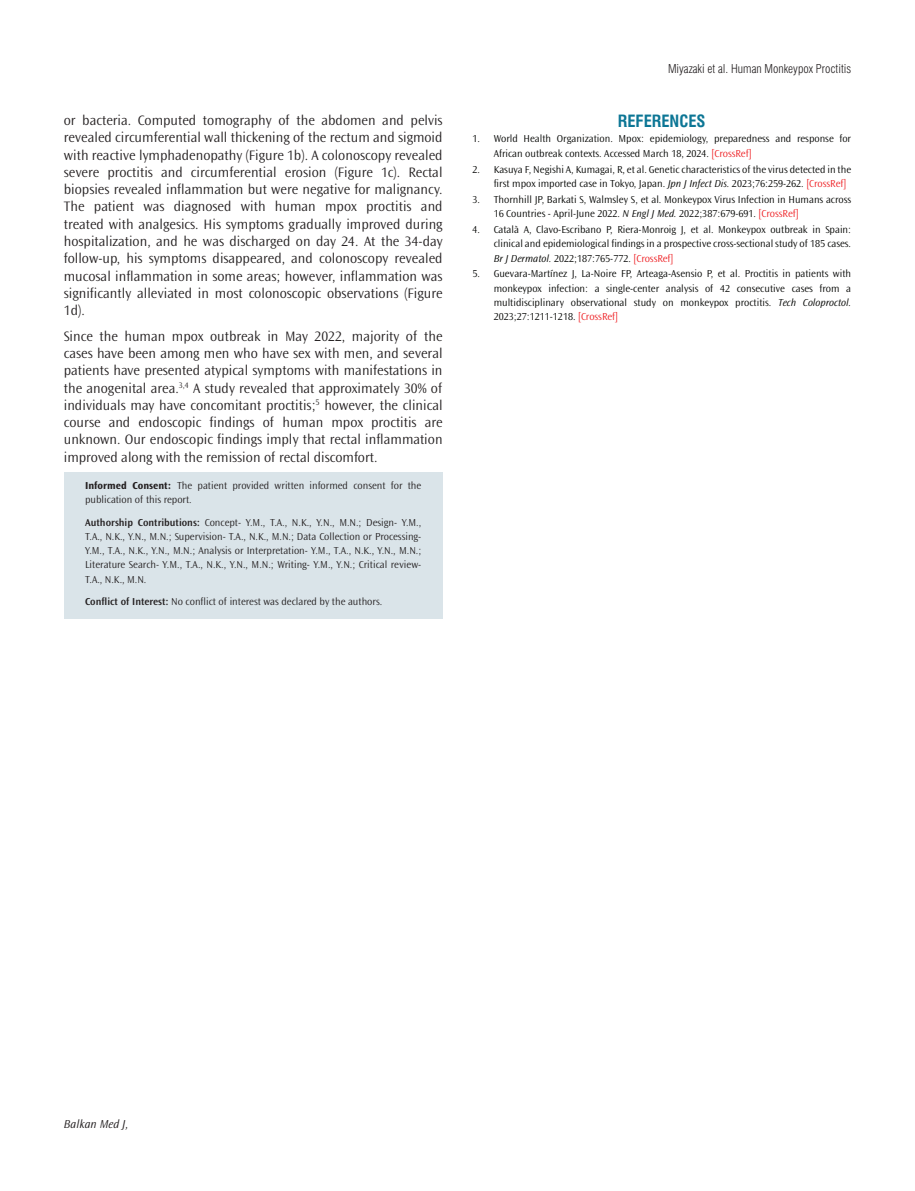
<style>
.page{position:relative;width:915px;height:1191px;background:#fff}
.page>*{position:absolute;margin:0;border:0;box-sizing:border-box;transform-origin:0 0}
.t1{font:16.5px "Swiss Condensed Bold Tr";color:#0c7695}
.t2{font:300 14.25px/17.2px "Ocean Sans Std";color:#231f20;text-align:justify}
.t3{font:12px "Swiss Condensed Light Tr";color:#231f20}
.t4{font:italic 300 12px "Ocean Sans Std";color:#231f20}
.t5{font:300 10.5px/14.2px "Ocean Sans Std";color:#040503}
.t6{font:300 10.5px/14.2px "Ocean Sans Std";color:#231f20}
.s1{font-weight:700}
.s2{font-weight:600}
.s3{color:#ee1f23}
.s4{font-style:italic}
</style>
<div class="page">
<div style="left:64px;top:473px;width:378px;height:146px;background:#dae4e9"></div>
<p class="t2" style="left:64px;top:112px;width:380px">or bacteria. Computed tomography of the abdomen and pelvis revealed circumferential wall thickening of the rectum and sigmoid with reactive lymphadenopathy (Figure 1b). A colonoscopy revealed severe proctitis and circumferential erosion (Figure 1c). Rectal biopsies revealed inflammation but were negative for malignancy.<br>The patient was diagnosed with human mpox proctitis and treated with analgesics. His symptoms gradually improved during hospitalization, and he was discharged on day 24. At the 34-day follow-up, his symptoms disappeared, and colonoscopy revealed mucosal inflammation in some areas; however, inflammation was significantly alleviated in most colonoscopic observations (Figure 1d).</p>
<p class="t2" style="left:64px;top:328px;width:380px">Since the human mpox outbreak in May 2022, majority of the cases have been among men who have sex with men, and several patients have presented atypical symptoms with manifestations in the anogenital area.<sup>3,4</sup> A study revealed that approximately 30% of individuals may have concomitant proctitis;<sup>5</sup> however, the clinical course and endoscopic findings of human mpox proctitis are unknown. Our endoscopic findings imply that rectal inflammation improved along with the remission of rectal discomfort.</p>
<p class="t6" style="left:85px;top:478px;width:337px"><span class="s1">Informed Consent:</span> The patient provided written informed consent for the publication of this report.</p>
<p class="t6" style="left:85px;top:515px;width:337px;text-align:justify"><span class="s2">Authorship Contributions:</span> Concept- Y.M., T.A., N.K., Y.N., M.N.; Design- Y.M., T.A., N.K., Y.N., M.N.; Supervision- T.A., N.K., M.N.; Data Collection or Processing-Y.M., T.A., N.K., Y.N., M.N.; Analysis or Interpretation- Y.M., T.A., N.K., Y.N., M.N.; Literature Search- Y.M., T.A., N.K., Y.N., M.N.; Writing- Y.M., Y.N.; Critical review-T.A., N.K., M.N.</p>
<p class="t6" style="left:85px;top:595px;width:298px"><span class="s2">Conflict of Interest:</span> No conflict of interest was declared by the authors.</p>
<p class="t3" style="left:667px;top:61px;width:184px">Miyazaki et al. Human Monkeypox Proctitis</p>
<p class="t1" style="left:617px;top:111px;width:89px">REFERENCES</p>
<p class="t5" style="left:493px;top:132px;width:359px;text-indent:-21px">1. World Health Organization. Mpox: epidemiology, preparedness and response for<br>African outbreak contexts. Accessed March 18, 2024. <span class="s3">[CrossRef]</span></p>
<p class="t5" style="left:493px;top:162px;width:359px;text-indent:-21px">2. Kasuya F, Negishi A, Kumagai, R, et al. Genetic characteristics of the virus detected in the first mpox imported case in Tokyo, Japan. <span class="s4">Jpn J Infect Dis.</span> 2023;76:259-262. <span class="s3">[CrossRef]</span></p>
<p class="t5" style="left:493px;top:192px;width:359px;text-indent:-21px">3. Thornhill JP, Barkati S, Walmsley S, et al. Monkeypox Virus Infection in Humans across<br>16 Countries - April-June 2022. <span class="s4">N Engl J Med.</span> 2022;387:679-691. <span class="s3">[CrossRef]</span></p>
<p class="t5" style="left:493px;top:222px;width:359px;text-align:justify;text-indent:-21px">4. Català A, Clavo-Escribano P, Riera-Monroig J, et al. Monkeypox outbreak in Spain: clinical and epidemiological findings in a prospective cross-sectional study of 185 cases.<br><span class="s4">Br J Dermatol.</span> 2022;187:765-772. <span class="s3">[CrossRef]</span></p>
<p class="t5" style="left:493px;top:267px;width:359px;text-align:justify;text-indent:-21px">5. Guevara-Martínez J, La-Noire FP, Arteaga-Asensio P, et al. Proctitis in patients with monkeypox infection: a single-center analysis of 42 consecutive cases from a multidisciplinary observational study on monkeypox proctitis. <span class="s4">Tech Coloproctol.<br></span>2023;27:1211-1218. <span class="s3">[CrossRef]</span></p>
<p class="t4" style="left:64px;top:1117px;width:66px">Balkan Med J,</p>
</div>
